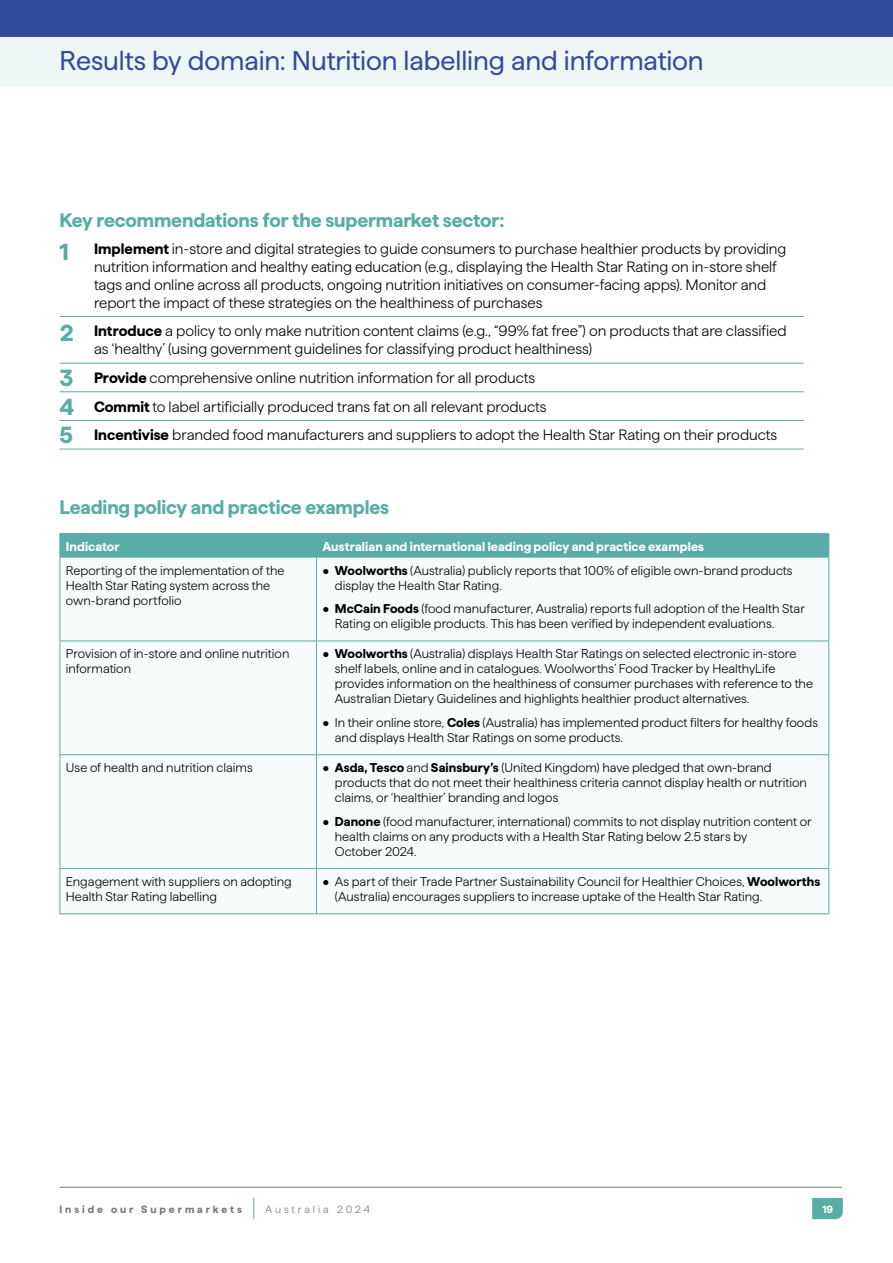
<style>
.page{position:relative;width:893px;height:1263px;background:#fff}
.page>*{position:absolute;margin:0;border:0;box-sizing:border-box;transform-origin:0 0}
.t1{font:27.15px "Haffer";letter-spacing:-.005em;color:#324b9b}
.t2{font:700 19.5px "Haffer";letter-spacing:-.01em;color:#5aaca6}
.t3{font:300 15px/18px "Haffer";letter-spacing:-.005em;color:#000}
.t4{font:300 12.75px/15px "Haffer";color:#000}
.t5{font:700 12.75px "Haffer";letter-spacing:.005em;color:#fff}
.t6{font:700 10.5px "Haffer";letter-spacing:.28em;color:#77787b}
.t7{font:300 10.5px "Haffer";letter-spacing:.28em;color:#77787b}
.t8{font:700 10.5px "Haffer";color:#fff}
.s1{font-weight:700;font-size:23.25px;color:#5aaca6}
.s2{font-weight:700}
</style>
<div class="page">
<svg style="left:812px;top:1198px;width:31px;height:21px"></svg>
<svg style="left:253px;top:1198px;width:1px;height:21px"></svg>
<hr style="left:60px;top:1187px;width:782px;height:1px;background:#77787b">
<div style="left:0;top:0;width:893px;height:37px;background:#324b9b"></div>
<div style="left:0;top:38px;width:893px;height:49px;background:#eef7f6"></div>
<hr style="left:60px;top:316px;width:744px;height:1px;background:#5aaca6">
<hr style="left:60px;top:363px;width:744px;height:1px;background:#5aaca6">
<hr style="left:60px;top:391px;width:744px;height:1px;background:#5aaca6">
<hr style="left:60px;top:420px;width:744px;height:1px;background:#5aaca6">
<hr style="left:60px;top:449px;width:744px;height:1px;background:#5aaca6">
<svg style="left:61px;top:558px;width:767px;height:355px"></svg>
<hr style="left:60px;top:533px;width:256px;height:1px;background:#5aaca6">
<hr style="left:316px;top:533px;width:513px;height:1px;background:#5aaca6">
<div style="left:60px;top:534px;width:769px;height:23px;background:#5aaca6"></div>
<hr style="left:60px;top:557px;width:256px;height:1px;background:#5aaca6">
<hr style="left:60px;top:557px;width:1px;height:83px;background:#5aaca6">
<hr style="left:316px;top:557px;width:513px;height:1px;background:#5aaca6">
<hr style="left:316px;top:557px;width:1px;height:83px;background:#5aaca6">
<hr style="left:828px;top:557px;width:1px;height:83px;background:#5aaca6">
<hr style="left:60px;top:640px;width:256px;height:1px;background:#5aaca6">
<hr style="left:60px;top:641px;width:1px;height:113px;background:#5aaca6">
<hr style="left:316px;top:640px;width:513px;height:1px;background:#5aaca6">
<hr style="left:316px;top:641px;width:1px;height:113px;background:#5aaca6">
<hr style="left:828px;top:641px;width:1px;height:113px;background:#5aaca6">
<hr style="left:60px;top:754px;width:256px;height:1px;background:#5aaca6">
<hr style="left:60px;top:755px;width:1px;height:113px;background:#5aaca6">
<hr style="left:316px;top:754px;width:513px;height:1px;background:#5aaca6">
<hr style="left:316px;top:755px;width:1px;height:113px;background:#5aaca6">
<hr style="left:828px;top:755px;width:1px;height:113px;background:#5aaca6">
<hr style="left:60px;top:868px;width:256px;height:1px;background:#5aaca6">
<hr style="left:60px;top:869px;width:1px;height:44px;background:#5aaca6">
<hr style="left:316px;top:868px;width:513px;height:1px;background:#5aaca6">
<hr style="left:316px;top:869px;width:1px;height:44px;background:#5aaca6">
<hr style="left:828px;top:869px;width:1px;height:44px;background:#5aaca6">
<hr style="left:60px;top:913px;width:256px;height:1px;background:#5aaca6">
<hr style="left:316px;top:913px;width:513px;height:1px;background:#5aaca6">
<h1 class="t1" style="left:60px;top:41px;width:646px">Results by domain: Nutrition labelling and information</h1>
<h2 class="t2" style="left:60px;top:206px;width:446px">Key recommendations for the supermarket sector:</h2>
<p class="t3" style="left:94px;top:238px;width:694px;text-indent:-34px"><span class="s1">1</span> <span class="s2">Implement</span> in-store and digital strategies to guide consumers to purchase healthier products by providing nutrition information and healthy eating education (e.g., displaying the Health Star Rating on in-store shelf tags and online across all products, ongoing nutrition initiatives on consumer-facing apps). Monitor and report the impact of these strategies on the healthiness of purchases</p>
<p class="t3" style="left:94px;top:321px;width:694px;text-indent:-34px"><span class="s1">2</span> <span class="s2">Introduce</span> a policy to only make nutrition content claims (e.g., “99% fat free”) on products that are classified as ‘healthy’ (using government guidelines for classifying product healthiness)</p>
<p class="t3" style="left:60px;top:362px;width:719px;line-height:28.7px"><span class="s1">3</span> <span class="s2">Provide</span> comprehensive online nutrition information for all products<br><span class="s1">4</span> <span class="s2">Commit</span> to label artificially produced trans fat on all relevant products<br><span class="s1">5</span> <span class="s2">Incentivise</span> branded food manufacturers and suppliers to adopt the Health Star Rating on their products</p>
<h2 class="t2" style="left:60px;top:493px;width:331px">Leading policy and practice examples</h2>
<p class="t5" style="left:66px;top:537px;width:55px">Indicator</p>
<p class="t5" style="left:322px;top:537px;width:383px">Australian and international leading policy and practice examples</p>
<p class="t4" style="left:66px;top:562px;width:220px">Reporting of the implementation of the<br>Health Star Rating system across the own-brand portfolio</p>
<p class="t4" style="left:335px;top:562px;width:459px;text-indent:-12px">• <span class="s2">Woolworths</span> (Australia) publicly reports that 100% of eligible own-brand products display the Health Star Rating.</p>
<p class="t4" style="left:335px;top:600px;width:472px;text-indent:-12px">• <span class="s2">McCain Foods</span> (food manufacturer, Australia) reports full adoption of the Health Star<br>Rating on eligible products. This has been verified by independent evaluations.</p>
<p class="t4" style="left:66px;top:645px;width:225px">Provision of in-store and online nutrition information</p>
<p class="t4" style="left:335px;top:645px;width:480px;text-indent:-12px">• <span class="s2">Woolworths</span> (Australia) displays Health Star Ratings on selected electronic in-store shelf labels, online and in catalogues. Woolworths’ Food Tracker by HealthyLife provides information on the healthiness of consumer purchases with reference to the Australian Dietary Guidelines and highlights healthier product alternatives.</p>
<p class="t4" style="left:335px;top:714px;width:485px;text-indent:-12px">• In their online store, <span class="s2">Coles</span> (Australia) has implemented product filters for healthy foods and displays Health Star Ratings on some products.</p>
<p class="t4" style="left:66px;top:759px;width:188px">Use of health and nutrition claims</p>
<p class="t4" style="left:335px;top:759px;width:473px;text-indent:-12px">• <span class="s2">Asda, Tesco</span> and <span class="s2">Sainsbury’s</span> (United Kingdom) have pledged that own-brand products that do not meet their healthiness criteria cannot display health or nutrition claims, or ‘healthier’ branding and logos</p>
<p class="t4" style="left:335px;top:813px;width:478px;text-indent:-12px">• <span class="s2">Danone</span> (food manufacturer, international) commits to not display nutrition content or health claims on any products with a Health Star Rating below 2.5 stars by<br>October 2024.</p>
<p class="t4" style="left:66px;top:873px;width:227px">Engagement with suppliers on adopting<br>Health Star Rating labelling</p>
<p class="t4" style="left:335px;top:873px;width:487px;text-indent:-12px">• As part of their Trade Partner Sustainability Council for Healthier Choices, <span class="s2">Woolworths </span>(Australia) encourages suppliers to increase uptake of the Health Star Rating.</p>
<p class="t6" style="left:60px;top:1201px;width:184px">Inside our Supermarkets</p>
<p class="t7" style="left:265px;top:1202px;width:106px">Australia 2024</p>
<p class="t8" style="left:822px;top:1201px;width:12px">19</p>
</div>
